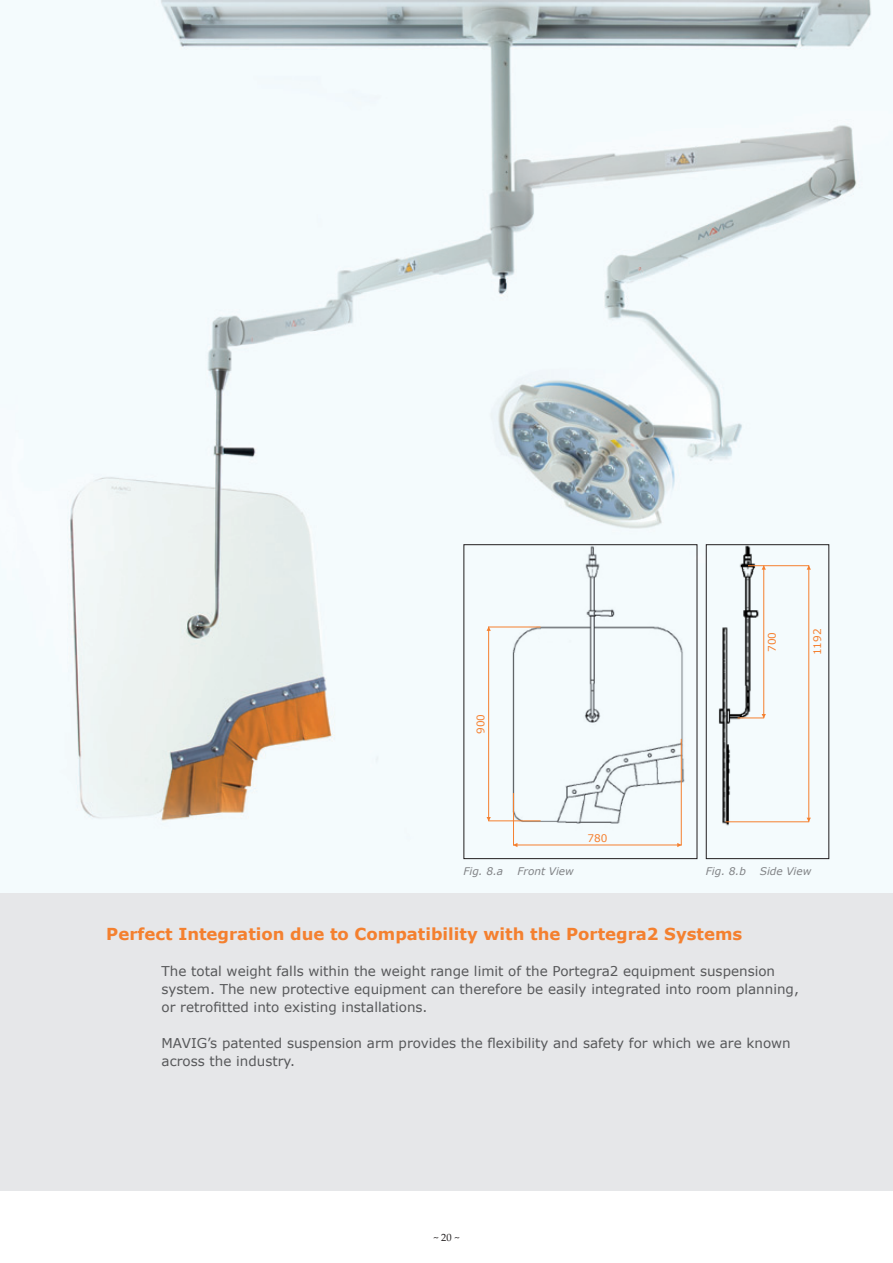
<style>
.page{position:relative;width:893px;height:1263px;background:#fff}
.page>*{position:absolute;margin:0;border:0;box-sizing:border-box;transform-origin:0 0}
.t1{font:700 16.5px "Verdana";color:#f4802f}
.t2{font:13.5px/18px "Verdana";color:#57585a}
.t3{font:italic 10.5px "Verdana";color:#808285}
.t4{font:10.5px "Verdana";color:#f4802f}
.t5{font:10.5px "Palatino Linotype";color:#231f20}
</style>
<div class="page">
<img style="left:0;top:0;width:893px;height:893px">
<div style="left:0;top:893px;width:893px;height:298px;background:#e6e7e9"></div>
<img style="left:503px;top:546px;width:191px;height:292px">
<div style="left:463px;top:544px;width:234px;height:315px;border:1px solid #231f20"></div>
<hr style="left:488px;top:627px;width:53px;height:1px;background:#f4802f">
<hr style="left:488px;top:820px;width:53px;height:1px;background:#f4802f">
<hr style="left:488px;top:627px;width:1px;height:194px;background:#f4802f">
<svg style="left:487px;top:627px;width:4px;height:4px"></svg>
<svg style="left:487px;top:817px;width:4px;height:4px"></svg>
<hr style="left:513px;top:793px;width:1px;height:52px;background:#f4802f">
<hr style="left:681px;top:739px;width:1px;height:106px;background:#f4802f">
<hr style="left:513px;top:845px;width:169px;height:1px;background:#f4802f">
<svg style="left:677px;top:843px;width:4px;height:4px"></svg>
<svg style="left:513px;top:843px;width:4px;height:4px"></svg>
<img style="left:708px;top:546px;width:119px;height:311px">
<div style="left:706px;top:544px;width:123px;height:315px;border:1px solid #231f20"></div>
<hr style="left:748px;top:565px;width:61px;height:1px;background:#f4802f">
<hr style="left:726px;top:821px;width:83px;height:1px;background:#f4802f">
<hr style="left:763px;top:565px;width:1px;height:153px;background:#f4802f">
<hr style="left:808px;top:565px;width:1px;height:257px;background:#f4802f">
<svg style="left:762px;top:565px;width:4px;height:5px"></svg>
<svg style="left:807px;top:565px;width:4px;height:5px"></svg>
<svg style="left:738px;top:714px;width:28px;height:4px"></svg>
<svg style="left:807px;top:818px;width:4px;height:4px"></svg>
<p class="t4" style="left:474px;top:734px;width:22px;rotate:-90deg">900</p>
<p class="t4" style="left:587px;top:831px;width:22px">780</p>
<p class="t4" style="left:765px;top:652px;width:22px;rotate:-90deg">700</p>
<p class="t4" style="left:810px;top:655px;width:28px;rotate:-90deg">1192</p>
<p class="t3" style="left:463px;top:864px;width:41px">Fig. 8.a</p>
<p class="t3" style="left:517px;top:864px;width:58px">Front View</p>
<p class="t3" style="left:706px;top:864px;width:42px">Fig. 8.b</p>
<p class="t3" style="left:760px;top:864px;width:53px">Side View</p>
<p class="t1" style="left:106px;top:922px;width:637px">Perfect Integration due to Compatibility with the Portegra2 Systems</p>
<p class="t2" style="left:162px;top:961px;width:639px">The total weight falls within the weight range limit of the Portegra2 equipment suspension system. The new protective equipment can therefore be easily integrated into room planning, or retrofitted into existing installations.</p>
<p class="t2" style="left:162px;top:1033px;width:631px">MAVIG’s patented suspension arm provides the flexibility and safety for which we are known across the industry.</p>
<p class="t5" style="left:433px;top:1230px;width:28px">~ 20 ~</p>
</div>
